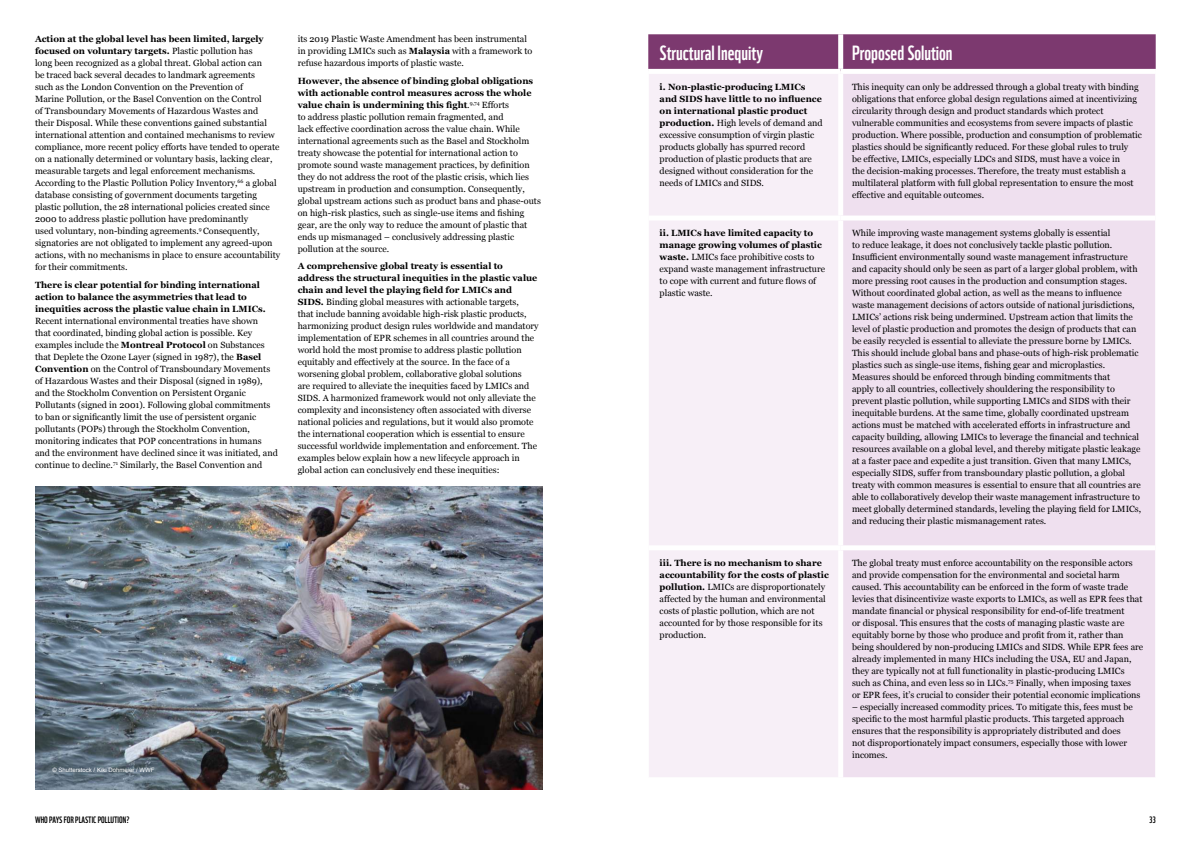
<style>
.page{position:relative;width:1191px;height:842px;background:#fff}
.page>*{position:absolute;margin:0;border:0;box-sizing:border-box;transform-origin:0 0}
.t1{font:20px "WWF";color:#fff}
.t2{font:9px/12px "Georgia";color:#000}
.t3{font:700 9px/12px "Georgia";color:#000}
.t4{font:9px "WWF";color:#000}
.t5{font:6px "Arial";color:#fff}
.s1{font-weight:700}
</style>
<div class="page">
<div style="left:648px;top:34px;width:507px;height:35px;background:#7c396f"></div>
<div style="left:649px;top:74px;width:189px;height:703px;background:#f7eff7"></div>
<div style="left:843px;top:74px;width:312px;height:703px;background:#efe0ef"></div>
<div style="left:838px;top:34px;width:5px;height:35px;background:#fff"></div>
<div style="left:648px;top:216px;width:192px;height:5px;background:#fff"></div>
<div style="left:840px;top:216px;width:315px;height:5px;background:#fff"></div>
<div style="left:648px;top:545px;width:192px;height:5px;background:#fff"></div>
<div style="left:840px;top:545px;width:315px;height:5px;background:#fff"></div>
<img style="left:35px;top:486px;width:508px;height:303px">
<p class="t2" style="left:35px;top:33px;width:247px"><span class="s1">Action at the global level has been limited, largely focused on voluntary targets.</span> Plastic pollution has<br>long been recognized as a global threat. Global action can<br>be traced back several decades to landmark agreements<br>such as the London Convention on the Prevention of<br>Marine Pollution, or the Basel Convention on the Control<br>of Transboundary Movements of Hazardous Wastes and<br>their Disposal. While these conventions gained substantial international attention and contained mechanisms to review compliance, more recent policy e昀昀orts have tended to operate on a nationally determined or voluntary basis, lacking clear, measurable targets and legal enforcement mechanisms.<br>According to the Plastic Pollution Policy Inventory,<sup>66</sup> a global database consisting of government documents targeting plastic pollution, the 28 international policies created since 2000 to address plastic pollution have predominantly<br>used voluntary, non-binding agreements.<sup>9</sup> Consequently, signatories are not obligated to implement any agreed-upon actions, with no mechanisms in place to ensure accountability for their commitments.</p>
<p class="t3" style="left:35px;top:279px;width:232px">There is clear potential for binding international action to balance the asymmetries that lead to inequities across the plastic value chain in LMICs.</p>
<p class="t2" style="left:35px;top:315px;width:244px">Recent international environmental treaties have shown<br>that coordinated, binding global action is possible. Key examples include the <span class="s1">Montreal Protocol</span> on Substances that Deplete the Ozone Layer (signed in 1987), the <span class="s1">Basel Convention</span> on the Control of Transboundary Movements of Hazardous Wastes and their Disposal (signed in 1989), and the Stockholm Convention on Persistent Organic Pollutants (signed in 2001). Following global commitments to ban or signi昀椀cantly limit the use of persistent organic pollutants (POPs) through the Stockholm Convention, monitoring indicates that POP concentrations in humans and the environment have declined since it was initiated, and continue to decline.<sup>71</sup> Similarly, the Basel Convention and</p>
<p class="t2" style="left:298px;top:33px;width:236px">its 2019 Plastic Waste Amendment has been instrumental in providing LMICs such as <span class="s1">Malaysia</span> with a framework to refuse hazardous imports of plastic waste.</p>
<p class="t2" style="left:298px;top:75px;width:245px"><span class="s1">However, the absence of binding global obligations with actionable control measures across the whole value chain is undermining this 昀椀ght</span>.<sup>9,74</sup> E昀昀orts<br>to address plastic pollution remain fragmented, and<br>lack e昀昀ective coordination across the value chain. While international agreements such as the Basel and Stockholm treaty showcase the potential for international action to promote sound waste management practices, by de昀椀nition they do not address the root of the plastic crisis, which lies upstream in production and consumption. Consequently, global upstream actions such as product bans and phase-outs on high-risk plastics, such as single-use items and 昀椀shing gear, are the only way to reduce the amount of plastic that ends up mismanaged – conclusively addressing plastic pollution at the source.</p>
<p class="t2" style="left:298px;top:261px;width:242px"><span class="s1">A comprehensive global treaty is essential to address the structural inequities in the plastic value chain and level the playing 昀椀eld for LMICs and SIDS.</span> Binding global measures with actionable targets,<br>that include banning avoidable high-risk plastic products, harmonizing product design rules worldwide and mandatory implementation of EPR schemes in all countries around the world hold the most promise to address plastic pollution equitably and e昀昀ectively at the source. In the face of a worsening global problem, collaborative global solutions<br>are required to alleviate the inequities faced by LMICs and SIDS. A harmonized framework would not only alleviate the complexity and inconsistency often associated with diverse national policies and regulations, but it would also promote the international cooperation which is essential to ensure successful worldwide implementation and enforcement. The examples below explain how a new lifecycle approach in global action can conclusively end these inequities:</p>
<p class="t5" style="left:53px;top:767px;width:103px">© Shutterstock / Kiki Dohmeier / WWF</p>
<h1 class="t1" style="left:659px;top:45px;width:105px">Structural Inequity</h1>
<h1 class="t1" style="left:852px;top:45px;width:102px">Proposed Solution</h1>
<p class="t2" style="left:659px;top:81px;width:165px"><span class="s1">i. Non-plastic-producing LMICs and SIDS have little to no in昀氀uence on international plastic product production.</span> High levels of demand and excessive consumption of virgin plastic products globally has spurred record production of plastic products that are designed without consideration for the needs of LMICs and SIDS.</p>
<p class="t2" style="left:852px;top:81px;width:291px">This inequity can only be addressed through a global treaty with binding obligations that enforce global design regulations aimed at incentivizing circularity through design and product standards which protect vulnerable communities and ecosystems from severe impacts of plastic production. Where possible, production and consumption of problematic plastics should be signi昀椀cantly reduced. For these global rules to truly<br>be e昀昀ective, LMICs, especially LDCs and SIDS, must have a voice in<br>the decision-making processes. Therefore, the treaty must establish a multilateral platform with full global representation to ensure the most<br>e昀昀ective and equitable outcomes.</p>
<p class="t2" style="left:659px;top:227px;width:167px"><span class="s1">ii. LMICs have limited capacity to manage growing volumes of plastic waste.</span> LMICs face prohibitive costs to expand waste management infrastructure to cope with current and future 昀氀ows of plastic waste.</p>
<p class="t2" style="left:852px;top:228px;width:291px">While improving waste management systems globally is essential<br>to reduce leakage, it does not conclusively tackle plastic pollution.<br>Insu昀케cient environmentally sound waste management infrastructure and capacity should only be seen as part of a larger global problem, with more pressing root causes in the production and consumption stages.<br>Without coordinated global action, as well as the means to in昀氀uence waste management decisions of actors outside of national jurisdictions, LMICs’ actions risk being undermined. Upstream action that limits the level of plastic production and promotes the design of products that can be easily recycled is essential to alleviate the pressure borne by LMICs.<br>This should include global bans and phase-outs of high-risk problematic plastics such as single-use items, 昀椀shing gear and microplastics.<br>Measures should be enforced through binding commitments that<br>apply to all countries, collectively shouldering the responsibility to prevent plastic pollution, while supporting LMICs and SIDS with their inequitable burdens. At the same time, globally coordinated upstream actions must be matched with accelerated e昀昀orts in infrastructure and capacity building, allowing LMICs to leverage the 昀椀nancial and technical resources available on a global level, and thereby mitigate plastic leakage at a faster pace and expedite a just transition. Given that many LMICs, especially SIDS, su昀昀er from transboundary plastic pollution, a global treaty with common measures is essential to ensure that all countries are able to collaboratively develop their waste management infrastructure to meet globally determined standards, leveling the playing 昀椀eld for LMICs, and reducing their plastic mismanagement rates.</p>
<p class="t2" style="left:659px;top:556px;width:171px"><span class="s1">iii. There is no mechanism to share accountability for the costs of plastic pollution.</span> LMICs are disproportionately a昀昀ected by the human and environmental costs of plastic pollution, which are not accounted for by those responsible for its production.</p>
<p class="t2" style="left:852px;top:558px;width:293px">The global treaty must enforce accountability on the responsible actors and provide compensation for the environmental and societal harm caused. This accountability can be enforced in the form of waste trade levies that disincentivize waste exports to LMICs, as well as EPR fees that mandate 昀椀nancial or physical responsibility for end-of-life treatment<br>or disposal. This ensures that the costs of managing plastic waste are equitably borne by those who produce and pro昀椀t from it, rather than being shouldered by non-producing LMICs and SIDS. While EPR fees are already implemented in many HICs including the USA, EU and Japan, they are typically not at full functionality in plastic-producing LMICs such as China, and even less so in LICs.<sup>75</sup> Finally, when imposing taxes<br>or EPR fees, it’s crucial to consider their potential economic implications</p>
<p class="t2" style="left:852px;top:702px;width:282px">– especially increased commodity prices. To mitigate this, fees must be speci昀椀c to the most harmful plastic products. This targeted approach ensures that the responsibility is appropriately distributed and does not disproportionately impact consumers, especially those with lower incomes.</p>
<p class="t4" style="left:35px;top:816px;width:96px">WHO PAYS FOR PLASTIC POLLUTION?</p>
<p class="t4" style="left:1149px;top:816px;width:8px">33</p>
</div>
